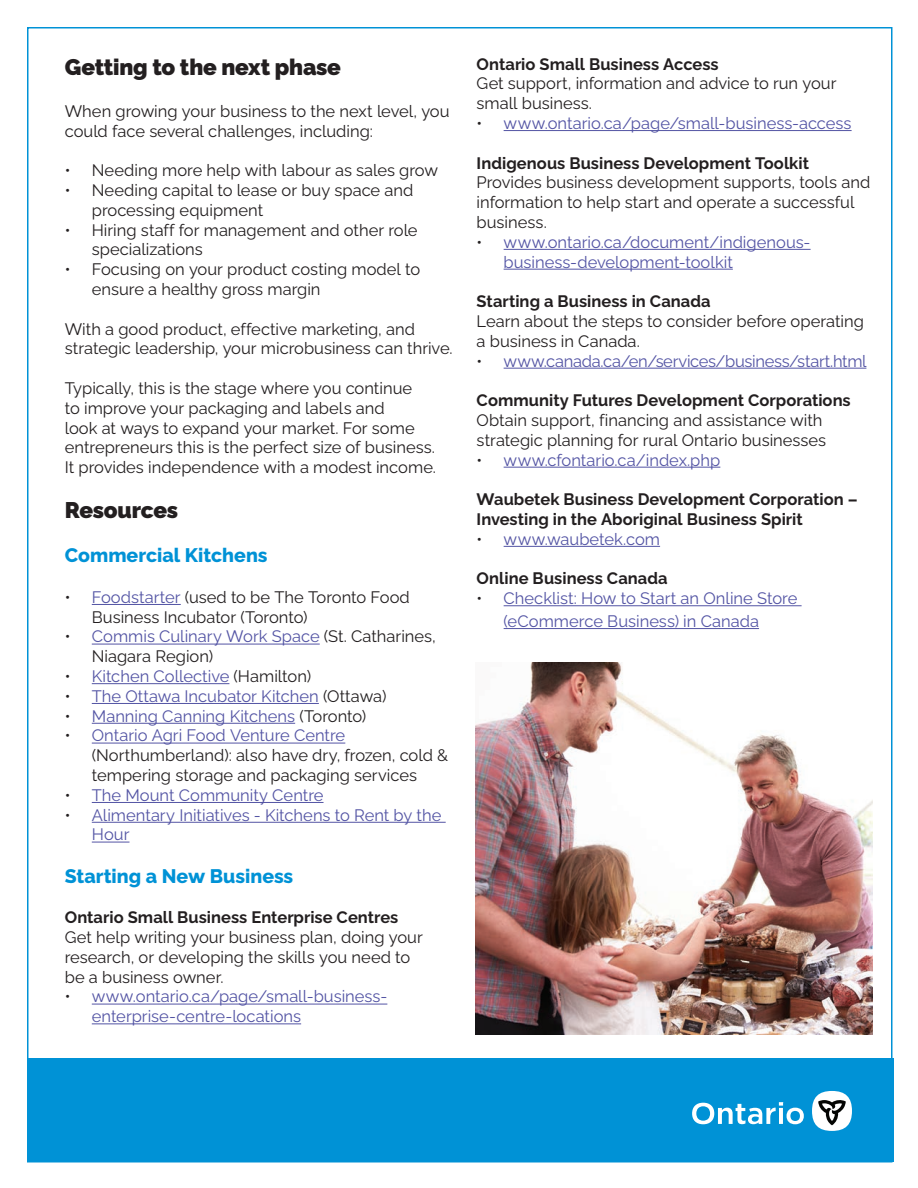
<style>
.page{position:relative;width:918px;height:1188px;background:#fff}
.page>*{position:absolute;margin:0;border:0;box-sizing:border-box;transform-origin:0 0}
.t1{font:900 22.5px "Algomabeta";letter-spacing:-.01em;color:#231f20}
.t2{font:800 19.5px "Algomabeta";color:#0092d6}
.t3{font:16.5px/19.8px "Algomabeta";color:#231f20}
.t4{font:16.5px/19.8px "Algomabeta";color:#5354a4}
.t5{font:700 16.5px/19.8px "Algomabeta";color:#231f20}
.t6{font:16.5px "Algomabeta";letter-spacing:-.02em;color:#5354a4}
.s1{color:#5354a4}
.s2{color:#231f20}
.s3{font-weight:700}
</style>
<div class="page">
<hr style="left:92px;top:604px;width:89px;height:1px;background:#5354a4">
<hr style="left:92px;top:644px;width:228px;height:1px;background:#5354a4">
<hr style="left:92px;top:683px;width:137px;height:1px;background:#5354a4">
<hr style="left:92px;top:703px;width:227px;height:1px;background:#5354a4">
<hr style="left:92px;top:723px;width:203px;height:1px;background:#5354a4">
<hr style="left:92px;top:743px;width:253px;height:1px;background:#5354a4">
<hr style="left:92px;top:802px;width:232px;height:1px;background:#5354a4">
<hr style="left:92px;top:822px;width:354px;height:1px;background:#5354a4">
<hr style="left:92px;top:842px;width:38px;height:1px;background:#5354a4">
<hr style="left:92px;top:1004px;width:295px;height:1px;background:#5354a4">
<hr style="left:92px;top:1023px;width:209px;height:1px;background:#5354a4">
<hr style="left:504px;top:130px;width:348px;height:1px;background:#5354a4">
<hr style="left:504px;top:249px;width:307px;height:1px;background:#5354a4">
<hr style="left:504px;top:269px;width:229px;height:1px;background:#5354a4">
<hr style="left:504px;top:368px;width:362px;height:1px;background:#5354a4">
<hr style="left:504px;top:467px;width:216px;height:1px;background:#5354a4">
<hr style="left:504px;top:546px;width:156px;height:1px;background:#5354a4">
<hr style="left:504px;top:605px;width:298px;height:1px;background:#5354a4">
<hr style="left:504px;top:628px;width:255px;height:1px;background:#5354a4">
<div style="left:28px;top:1058px;width:865px;height:104px;background:#0092d6"></div>
<div style="left:812px;top:1091px;width:40px;height:40px;background:#fff;border-radius:50%"></div>
<svg style="left:818px;top:1100px;width:28px;height:25px"></svg>
<svg style="left:692px;top:1102px;width:112px;height:22px"></svg>
<img style="left:475px;top:662px;width:397px;height:372px">
<h2 class="t1" style="left:65px;top:50px;width:278px">Getting to the next phase</h2>
<p class="t3" style="left:65px;top:99px;width:386px">When growing your business to the next level, you could face several challenges, including:</p>
<p class="t3" style="left:65px;top:159px;width:375px">• Needing more help with labour as sales grow</p>
<p class="t3" style="left:92px;top:179px;width:323px;text-indent:-27px">• Needing capital to lease or buy space and processing equipment</p>
<p class="t3" style="left:92px;top:218px;width:327px;text-indent:-27px">• Hiring staff for management and other role specializations</p>
<p class="t3" style="left:92px;top:258px;width:330px;text-indent:-27px">• Focusing on your product costing model to ensure a healthy gross margin</p>
<p class="t3" style="left:65px;top:317px;width:389px">With a good product, effective marketing, and strategic leadership, your microbusiness can thrive.</p>
<p class="t3" style="left:65px;top:377px;width:373px">Typically, this is the stage where you continue<br>to improve your packaging and labels and<br>look at ways to expand your market. For some entrepreneurs this is the perfect size of business.<br>It provides independence with a modest income.</p>
<h2 class="t1" style="left:65px;top:493px;width:115px">Resources</h2>
<h3 class="t2" style="left:65px;top:540px;width:204px">Commercial Kitchens</h3>
<p class="t3" style="left:92px;top:585px;width:320px;text-indent:-27px">• <span class="s1">Foodstarter</span> (used to be The Toronto Food<br>Business Incubator (Toronto)</p>
<p class="t3" style="left:92px;top:625px;width:346px;text-indent:-27px">• <span class="s1">Commis Culinary Work Space</span> (St. Catharines,<br>Niagara Region)</p>
<p class="t4" style="left:65px;top:665px;width:248px"><span class="s2">•</span> Kitchen Collective <span class="s2">(Hamilton)</span></p>
<p class="t4" style="left:65px;top:684px;width:323px"><span class="s2">•</span> The Ottawa Incubator Kitchen <span class="s2">(Ottawa)</span></p>
<p class="t4" style="left:65px;top:704px;width:303px"><span class="s2">•</span> Manning Canning Kitchens <span class="s2">(Toronto)</span></p>
<p class="t3" style="left:92px;top:724px;width:358px;text-indent:-27px">• <span class="s1">Ontario Agri Food Venture Centre </span>(Northumberland): also have dry, frozen, cold &amp; tempering storage and packaging services</p>
<p class="t4" style="left:65px;top:783px;width:260px"><span class="s2">•</span> The Mount Community Centre</p>
<p class="t4" style="left:92px;top:803px;width:351px;text-indent:-27px"><span class="s2">•</span> Alimentary Initiatives - Kitchens to Rent by the<br>Hour</p>
<h3 class="t2" style="left:65px;top:861px;width:230px">Starting a New Business</h3>
<p class="t5" style="left:65px;top:906px;width:335px">Ontario Small Business Enterprise Centres</p>
<p class="t3" style="left:65px;top:926px;width:360px">Get help writing your business plan, doing your research, or developing the skills you need to be a business owner.</p>
<p class="t4" style="left:92px;top:985px;width:297px;text-indent:-27px"><span class="s2">•</span> www.ontario.ca/page/small-business&shy;enterprise-centre-locations</p>
<p class="t5" style="left:477px;top:52px;width:244px">Ontario Small Business Access</p>
<p class="t3" style="left:477px;top:72px;width:361px">Get support, information and advice to run your small business.</p>
<p class="t4" style="left:477px;top:111px;width:376px"><span class="s2">•</span> www.ontario.ca/page/small-business-access</p>
<p class="t3" style="left:477px;top:151px;width:395px"><span class="s3">Indigenous Business Development Toolkit </span>Provides business development supports, tools and information to help start and operate a successful business.</p>
<p class="t4" style="left:504px;top:230px;width:308px;text-indent:-27px"><span class="s2">•</span> www.ontario.ca/document/indigenous&shy;business-development-toolkit</p>
<p class="t5" style="left:477px;top:290px;width:235px">Starting a Business in Canada</p>
<p class="t3" style="left:477px;top:309px;width:389px">Learn about the steps to consider before operating a business in Canada.</p>
<p class="t6" style="left:477px;top:348px;width:392px"><span class="s2">•</span> www.canada.ca/en/services/business/start.html</p>
<p class="t5" style="left:477px;top:389px;width:376px">Community Futures Development Corporations</p>
<p class="t3" style="left:477px;top:408px;width:351px">Obtain support, financing and assistance with strategic planning for rural Ontario businesses</p>
<p class="t4" style="left:477px;top:448px;width:245px"><span class="s2">•</span> www.cfontario.ca/index.php</p>
<p class="t5" style="left:477px;top:488px;width:383px">Waubetek Business Development Corporation –<br>Investing in the Aboriginal Business Spirit</p>
<p class="t4" style="left:477px;top:527px;width:185px"><span class="s2">•</span> www.waubetek.com</p>
<p class="t5" style="left:477px;top:567px;width:192px">Online Business Canada</p>
<p class="t4" style="left:504px;top:585px;width:295px;line-height:22.8px;text-indent:-27px"><span class="s2">•</span> Checklist: How to Start an Online Store (eCommerce Business) in Canada</p>
</div>
